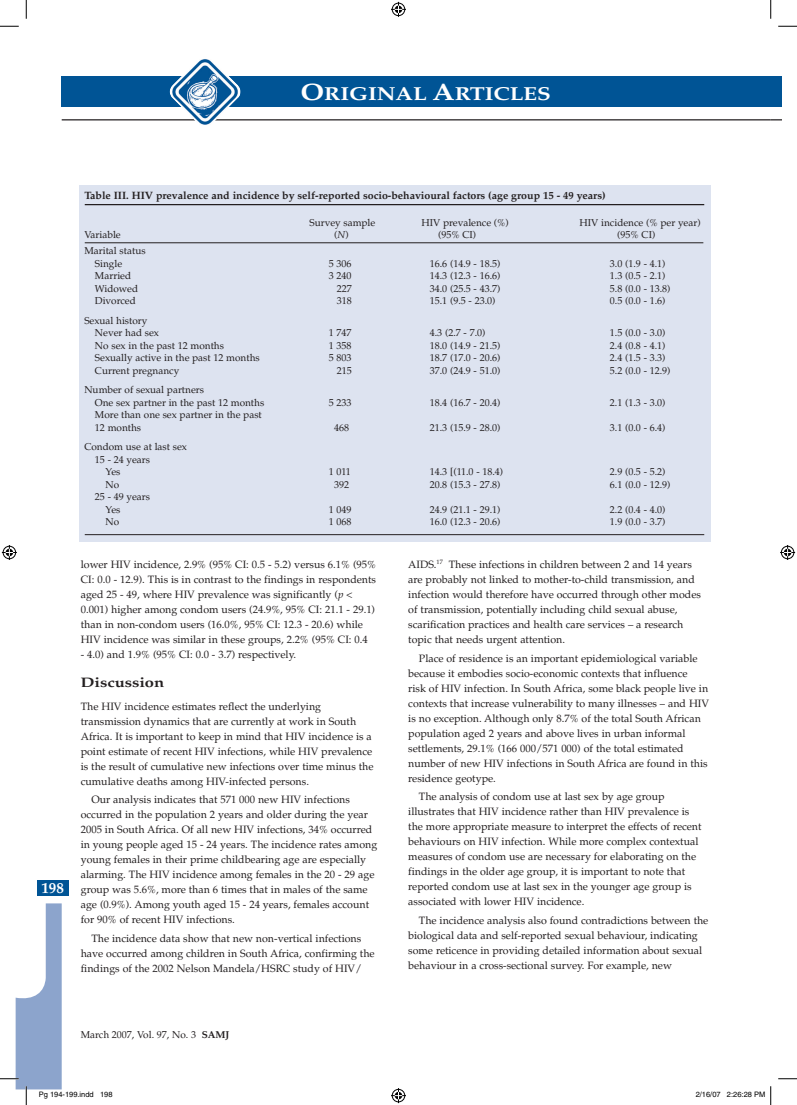
<style>
.page{position:relative;width:797px;height:1105px;background:#fff}
.page>*{position:absolute;margin:0;border:0;box-sizing:border-box;transform-origin:0 0}
.t1{font:700 18.75px "Palatino";color:#fff;scale:1.2 1}
.t2{font:700 15px "Palatino";color:#fff}
.t3{font:700 13.75px "Palatino";color:#231f20;scale:1.2 1}
.t4{font:10.62px/15px "Palatino";color:#231f20}
.t5{font:700 10.62px "Palatino";color:#231f20}
.t6{font:10px/12.5px "Palatino";color:#231f20}
.t7{font:7.5px "Helvetica";color:#000}
.s1{font-size:23.75px}
.s2{font-style:italic}
.s3{font-weight:700}
</style>
<div class="page">
<div style="left:62px;top:77px;width:708px;height:30px;background:#005495"></div>
<hr style="left:62px;top:119px;width:708px;height:1px;background:#231f20">
<img style="left:169px;top:59px;width:71px;height:66px">
<div style="left:38px;top:880px;width:31px;height:16px;background:#005495"></div>
<div style="left:770px;top:77px;width:11px;height:30px;background:#005495"></div>
<div style="left:79px;top:186px;width:631px;height:356px;background:#dde3f0"></div>
<hr style="left:85px;top:204px;width:619px;height:1px;background:#231f20">
<hr style="left:85px;top:534px;width:619px;height:1px;background:#231f20">
<hr style="left:85px;top:242px;width:618px;height:1px;background:#231f20">
<svg style="left:0;top:25px;width:19px;height:2px"></svg>
<svg style="left:778px;top:25px;width:19px;height:2px"></svg>
<svg style="left:778px;top:1078px;width:19px;height:1px"></svg>
<svg style="left:25px;top:0;width:2px;height:19px"></svg>
<svg style="left:770px;top:0;width:1px;height:19px"></svg>
<svg style="left:391px;top:2px;width:15px;height:15px"></svg>
<svg style="left:391px;top:1088px;width:15px;height:15px"></svg>
<svg style="left:2px;top:545px;width:15px;height:15px"></svg>
<svg style="left:780px;top:545px;width:15px;height:15px"></svg>
<svg style="left:0;top:903px;width:62px;height:202px"></svg>
<svg style="left:770px;top:1086px;width:1px;height:19px"></svg>
<h1 class="t1" style="left:300px;top:82px;width:210px"><span class="s1">O</span>RIGINAL <span class="s1">A</span>RTICLES</h1>
<p class="t5" style="left:84px;top:189px;width:523px">Table III. HIV prevalence and incidence by self-reported socio-behavioural factors (age group 15 - 49 years)</p>
<p class="t6" style="left:309px;top:216px;width:67px">Survey sample</p>
<p class="t6" style="left:421px;top:216px;width:89px">HIV prevalence (%)</p>
<p class="t6" style="left:579px;top:216px;width:123px">HIV incidence (% per year)</p>
<p class="t6" style="left:84px;top:229px;width:38px">Variable</p>
<p class="t6" style="left:334px;top:229px;width:16px">(<span class="s2">N</span>)</p>
<p class="t6" style="left:438px;top:229px;width:40px">(95% CI)</p>
<p class="t6" style="left:617px;top:229px;width:40px">(95% CI)</p>
<p class="t6" style="left:95px;top:245px;width:52px;text-indent:-11px">Marital status<br>Single</p>
<p class="t6" style="left:329px;top:257px;width:24px">5 306</p>
<p class="t6" style="left:430px;top:257px;width:72px">16.6 (14.9 - 18.5)</p>
<p class="t6" style="left:610px;top:257px;width:57px">3.0 (1.9 - 4.1)</p>
<p class="t6" style="left:95px;top:270px;width:38px">Married</p>
<p class="t6" style="left:329px;top:270px;width:24px">3 240</p>
<p class="t6" style="left:430px;top:270px;width:72px">14.3 (12.3 - 16.6)</p>
<p class="t6" style="left:610px;top:270px;width:57px">1.3 (0.5 - 2.1)</p>
<p class="t6" style="left:95px;top:282px;width:45px">Widowed</p>
<p class="t6" style="left:337px;top:282px;width:16px">227</p>
<p class="t6" style="left:430px;top:282px;width:72px">34.0 (25.5 - 43.7)</p>
<p class="t6" style="left:610px;top:282px;width:62px">5.8 (0.0 - 13.8)</p>
<p class="t6" style="left:95px;top:295px;width:42px">Divorced</p>
<p class="t6" style="left:337px;top:295px;width:16px">318</p>
<p class="t6" style="left:430px;top:295px;width:67px">15.1 (9.5 - 23.0)</p>
<p class="t6" style="left:610px;top:295px;width:57px">0.5 (0.0 - 1.6)</p>
<p class="t6" style="left:95px;top:314px;width:66px;text-indent:-11px">Sexual history<br>Never had sex</p>
<p class="t6" style="left:329px;top:327px;width:24px">1 747</p>
<p class="t6" style="left:430px;top:327px;width:57px">4.3 (2.7 - 7.0)</p>
<p class="t6" style="left:610px;top:327px;width:57px">1.5 (0.0 - 3.0)</p>
<p class="t6" style="left:95px;top:339px;width:130px">No sex in the past 12 months</p>
<p class="t6" style="left:329px;top:339px;width:24px">1 358</p>
<p class="t6" style="left:430px;top:339px;width:72px">18.0 (14.9 - 21.5)</p>
<p class="t6" style="left:610px;top:339px;width:57px">2.4 (0.8 - 4.1)</p>
<p class="t6" style="left:95px;top:352px;width:166px">Sexually active in the past 12 months</p>
<p class="t6" style="left:329px;top:352px;width:24px">5 803</p>
<p class="t6" style="left:430px;top:352px;width:72px">18.7 (17.0 - 20.6)</p>
<p class="t6" style="left:610px;top:352px;width:57px">2.4 (1.5 - 3.3)</p>
<p class="t6" style="left:95px;top:364px;width:86px">Current pregnancy</p>
<p class="t6" style="left:337px;top:364px;width:16px">215</p>
<p class="t6" style="left:430px;top:364px;width:72px">37.0 (24.9 - 51.0)</p>
<p class="t6" style="left:610px;top:364px;width:62px">5.2 (0.0 - 12.9)</p>
<p class="t6" style="left:95px;top:384px;width:171px;text-indent:-11px">Number of sexual partners<br>One sex partner in the past 12 months</p>
<p class="t6" style="left:329px;top:396px;width:24px">5 233</p>
<p class="t6" style="left:430px;top:396px;width:72px">18.4 (16.7 - 20.4)</p>
<p class="t6" style="left:610px;top:396px;width:57px">2.1 (1.3 - 3.0)</p>
<p class="t6" style="left:95px;top:409px;width:168px">More than one sex partner in the past<br>12 months</p>
<p class="t6" style="left:334px;top:421px;width:16px">468</p>
<p class="t6" style="left:430px;top:421px;width:72px">21.3 (15.9 - 28.0)</p>
<p class="t6" style="left:610px;top:421px;width:57px">3.1 (0.0 - 6.4)</p>
<p class="t6" style="left:84px;top:441px;width:104px">Condom use at last sex</p>
<p class="t6" style="left:95px;top:453px;width:57px">15 - 24 years</p>
<p class="t6" style="left:106px;top:466px;width:16px">Yes</p>
<p class="t6" style="left:329px;top:466px;width:24px">1 011</p>
<p class="t6" style="left:430px;top:466px;width:75px">14.3 [(11.0 - 18.4)</p>
<p class="t6" style="left:610px;top:466px;width:57px">2.9 (0.5 - 5.2)</p>
<p class="t6" style="left:106px;top:478px;width:15px">No</p>
<p class="t6" style="left:334px;top:478px;width:16px">392</p>
<p class="t6" style="left:430px;top:478px;width:72px">20.8 (15.3 - 27.8)</p>
<p class="t6" style="left:610px;top:478px;width:62px">6.1 (0.0 - 12.9)</p>
<p class="t6" style="left:106px;top:491px;width:46px;text-indent:-11px">25 - 49 years<br>Yes</p>
<p class="t6" style="left:329px;top:503px;width:24px">1 049</p>
<p class="t6" style="left:430px;top:503px;width:72px">24.9 (21.1 - 29.1)</p>
<p class="t6" style="left:610px;top:503px;width:57px">2.2 (0.4 - 4.0)</p>
<h2 class="t2" style="left:41px;top:879px;width:24px">198</h2>
<p class="t6" style="left:106px;top:516px;width:15px">No</p>
<p class="t6" style="left:329px;top:516px;width:24px">1 068</p>
<p class="t6" style="left:430px;top:516px;width:72px">16.0 (12.3 - 20.6)</p>
<p class="t6" style="left:610px;top:516px;width:57px">1.9 (0.0 - 3.7)</p>
<p class="t4" style="left:81px;top:557px;width:297px">lower HIV incidence, 2.9% (95% CI: 0.5 - 5.2) versus 6.1% (95% CI: 0.0 - 12.9). This is in contrast to the findings in respondents aged 25 - 49, where HIV prevalence was significantly (<span class="s2">p</span> &lt; 0.001) higher among condom users (24.9%, 95% CI: 21.1 - 29.1) than in non-condom users (16.0%, 95% CI: 12.3 - 20.6) while HIV incidence was similar in these groups, 2.2% (95% CI: 0.4</p>
<p class="t4" style="left:81px;top:647px;width:217px">- 4.0) and 1.9% (95% CI: 0.0 - 3.7) respectively.</p>
<p class="t3" style="left:81px;top:674px;width:71px">Discussion</p>
<p class="t4" style="left:81px;top:699px;width:294px">The HIV incidence estimates reflect the underlying transmission dynamics that are currently at work in South Africa. It is important to keep in mind that HIV incidence is a point estimate of recent HIV infections, while HIV prevalence is the result of cumulative new infections over time minus the cumulative deaths among HIV-infected persons.</p>
<p class="t4" style="left:81px;top:792px;width:298px;text-indent:11px">Our analysis indicates that 571 000 new HIV infections occurred in the population 2 years and older during the year 2005 in South Africa. Of all new HIV infections, 34% occurred in young people aged 15 - 24 years. The incidence rates among young females in their prime childbearing age are especially alarming. The HIV incidence among females in the 20 - 29 age group was 5.6%, more than 6 times that in males of the same age (0.9%). Among youth aged 15 - 24 years, females account for 90% of recent HIV infections.</p>
<p class="t4" style="left:81px;top:931px;width:295px;text-indent:11px">The incidence data show that new non-vertical infections have occurred among children in South Africa, confirming the findings of the 2002 Nelson Mandela/HSRC study of HIV/</p>
<p class="t4" style="left:408px;top:557px;width:294px">AIDS.<sup>17</sup> These infections in children between 2 and 14 years are probably not linked to mother-to-child transmission, and infection would therefore have occurred through other modes of transmission, potentially including child sexual abuse, scarification practices and health care services – a research topic that needs urgent attention.</p>
<p class="t4" style="left:408px;top:651px;width:302px;text-indent:11px">Place of residence is an important epidemiological variable because it embodies socio-economic contexts that influence<br>risk of HIV infection. In South Africa, some black people live in contexts that increase vulnerability to many illnesses – and HIV is no exception. Although only 8.7% of the total South African population aged 2 years and above lives in urban informal settlements, 29.1% (166 000/571 000) of the total estimated number of new HIV infections in South Africa are found in this residence geotype.</p>
<p class="t4" style="left:408px;top:789px;width:295px;text-indent:11px">The analysis of condom use at last sex by age group illustrates that HIV incidence rather than HIV prevalence is the more appropriate measure to interpret the effects of recent behaviours on HIV infection. While more complex contextual measures of condom use are necessary for elaborating on the findings in the older age group, it is important to note that reported condom use at last sex in the younger age group is associated with lower HIV incidence.</p>
<p class="t4" style="left:408px;top:913px;width:301px;text-indent:11px">The incidence analysis also found contradictions between the biological data and self-reported sexual behaviour, indicating some reticence in providing detailed information about sexual behaviour in a cross-sectional survey. For example, new</p>
<p class="t6" style="left:81px;top:1029px;width:150px">March 2007, Vol. 97, No. 3 <span class="s3">SAMJ</span></p>
<p class="t7" style="left:39px;top:1090px;width:75px">Pg 194-199.indd 198</p>
<p class="t7" style="left:695px;top:1090px;width:71px">2/16/07 2:26:28 PM</p>
</div>
